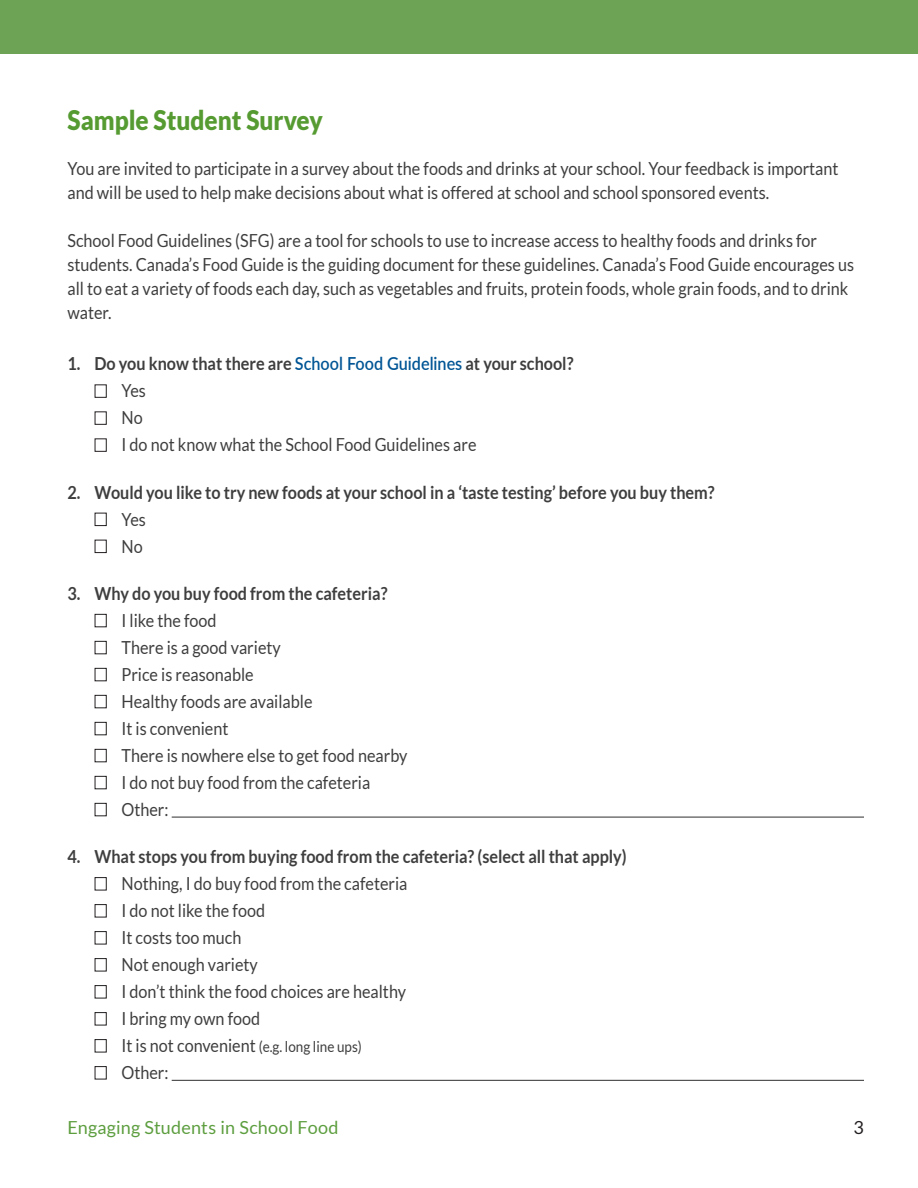
<style>
.page{position:relative;width:918px;height:1188px;background:#fff}
.page>*{position:absolute;margin:0;border:0;box-sizing:border-box;transform-origin:0 0}
.Section_Heading{font:900 27px "Lato";color:#569b32;scale:.9 1}
.Text{font:18px/24px "Lato";color:#3e3e3f;scale:.9 1}
.Text-2{font:700 18px "Lato";color:#3e3e3f;scale:.9 1}
.t1{font:18px "Lato";letter-spacing:.01em;color:#5d9e3f}
.t2{font:18px "Lato";color:#231f20}
.s1{font-weight:600;color:#005595}
.s2{color:#231f20}
.s3{font-size:15px}
</style>
<div class="page">
<div style="left:0;top:0;width:918px;height:54px;background:#6ca355"></div>
<hr style="left:172px;top:817px;width:692px;height:1px;background:#3e3e3f">
<hr style="left:172px;top:1080px;width:692px;height:1px;background:#3e3e3f">
<p class="Section_Heading" style="left:68px;top:104px;width:285px">Sample Student Survey</p>
<p class="Text" style="left:68px;top:157px;width:858px">You are invited to participate in a survey about the foods and drinks at your school. Your feedback is important and will be used to help make decisions about what is offered at school and school sponsored events.</p>
<p class="Text" style="left:68px;top:229px;width:876px">School Food Guidelines (SFG) are a tool for schools to use to increase access to healthy foods and drinks for students. Canada’s Food Guide is the guiding document for these guidelines. Canada’s Food Guide encourages us all to eat a variety of foods each day, such as vegetables and fruits, protein foods, whole grain foods, and to drink water.</p>
<p class="Text-2" style="left:68px;top:353px;width:564px">1. Do you know that there are <span class="s1">School Food Guidelines</span> at your school?</p>
<p class="Text" style="left:94px;top:379px;width:59px"><span class="s2">■</span> Yes</p>
<p class="Text" style="left:94px;top:406px;width:55px"><span class="s2">■</span> No</p>
<p class="Text" style="left:94px;top:433px;width:426px"><span class="s2">■</span> I do not know what the School Food Guidelines are</p>
<p class="Text-2" style="left:68px;top:482px;width:721px">2. Would you like to try new foods at your school in a ‘taste testing’ before you buy them?</p>
<p class="Text" style="left:94px;top:507px;width:59px"><span class="s2">■</span> Yes</p>
<p class="Text" style="left:94px;top:534px;width:55px"><span class="s2">■</span> No</p>
<p class="Text-2" style="left:68px;top:583px;width:357px">3. Why do you buy food from the cafeteria?</p>
<p class="Text" style="left:94px;top:608px;width:137px"><span class="s2">■</span> I like the food</p>
<p class="Text" style="left:94px;top:635px;width:209px"><span class="s2">■</span> There is a good variety</p>
<p class="Text" style="left:94px;top:662px;width:178px"><span class="s2">■</span> Price is reasonable</p>
<p class="Text" style="left:94px;top:689px;width:244px"><span class="s2">■</span> Healthy foods are available</p>
<p class="Text" style="left:94px;top:716px;width:150px"><span class="s2">■</span> It is convenient</p>
<p class="Text" style="left:94px;top:743px;width:349px"><span class="s2">■</span> There is nowhere else to get food nearby</p>
<p class="Text" style="left:94px;top:770px;width:308px"><span class="s2">■</span> I do not buy food from the cafeteria</p>
<p class="Text" style="left:94px;top:797px;width:84px"><span class="s2">■</span> Other:</p>
<p class="Text-2" style="left:68px;top:846px;width:623px">4. What stops you from buying food from the cafeteria? (select all that apply)</p>
<p class="Text" style="left:94px;top:871px;width:349px"><span class="s2">■</span> Nothing, I do buy food from the cafeteria</p>
<p class="Text" style="left:94px;top:898px;width:191px"><span class="s2">■</span> I do not like the food</p>
<p class="Text" style="left:94px;top:925px;width:165px"><span class="s2">■</span> It costs too much</p>
<p class="Text" style="left:94px;top:952px;width:183px"><span class="s2">■</span> Not enough variety</p>
<p class="Text" style="left:94px;top:979px;width:348px"><span class="s2">■</span> I don’t think the food choices are healthy</p>
<p class="Text" style="left:94px;top:1006px;width:186px"><span class="s2">■</span> I bring my own food</p>
<p class="Text" style="left:94px;top:1033px;width:299px"><span class="s2">■</span> It is not convenient <span class="s3">(e.g. long line ups)</span></p>
<p class="Text" style="left:94px;top:1060px;width:84px"><span class="s2">■</span> Other:</p>
<p class="t1" style="left:68px;top:1117px;width:273px">Engaging Students in School Food</p>
<p class="t2" style="left:854px;top:1117px;width:12px">3</p>
</div>
